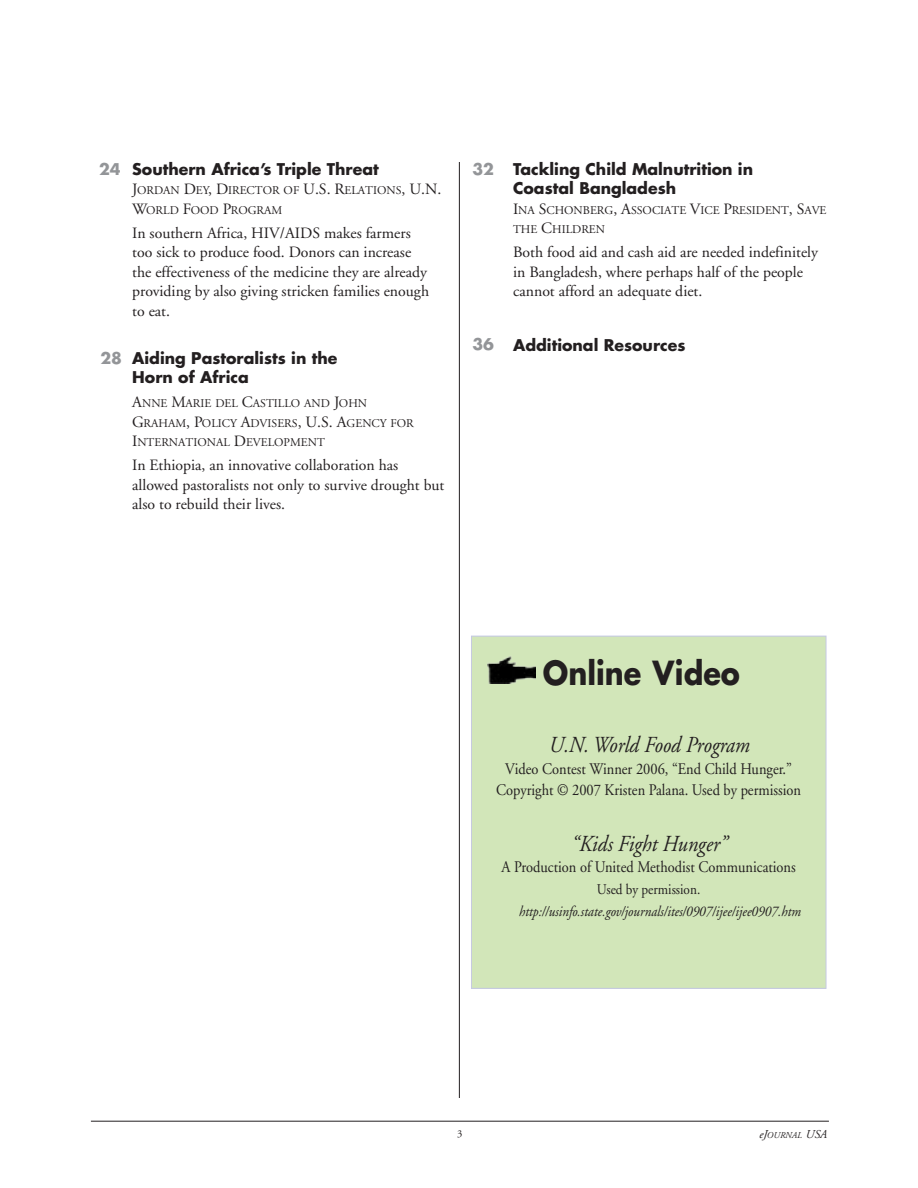
<style>
.page{position:relative;width:918px;height:1188px;background:#fff}
.page>*{position:absolute;margin:0;border:0;box-sizing:border-box;transform-origin:0 0}
.t1{font:700 32.4px "Futura";color:#231f20;scale:.89 1}
.t2{font:italic 22.95px "Adobe Garamond";color:#231f20;scale:.89 1}
.t3{font:16.2px "Adobe Garamond";color:#231f20;scale:.89 1}
.TOC_artical_info{font:15.75px/19.5px "Adobe Garamond";color:#231f20}
.TOC_artical_title{font:700 15.75px/19.5px "Futura";color:#231f20}
.TOC_artical_info-2{font:700 15.75px/19.5px "Futura";color:#231f20}
.t4{font:700 15.75px "Futura";color:#939598}
.t5{font:italic 14.85px "Adobe Garamond";color:#231f20;scale:.89 1}
.t6{font:14.85px "Adobe Garamond";color:#231f20;scale:.89 1}
.TOC_artical_info-3{font:11.85px/19.5px "Adobe Garamond";color:#231f20}
.t7{font:10.5px "Adobe Garamond";color:#231f20}
.t8{font:italic 9px "Adobe Garamond";color:#231f20}
.s1{font-size:15.75px}
.s2{font-size:12px}
</style>
<div class="page">
<hr style="left:91px;top:1121px;width:738px;height:1px;background:#231f20">
<hr style="left:459px;top:162px;width:1px;height:936px;background:#231f20">
<div style="left:471px;top:636px;width:355px;height:352px;background:#d2e6b9"></div>
<div style="left:471px;top:636px;width:356px;height:353px;border:1px solid #c5c8e4"></div>
<img style="left:488px;top:656px;width:48px;height:28px">
<p class="TOC_artical_title" style="left:132px;top:159px;width:248px">Southern Africa’s Triple Threat</p>
<p class="TOC_artical_info-3" style="left:132px;top:181px;width:311px"><span class="s1">J</span>ORDAN <span class="s1">D</span>EY<span class="s1">, D</span>IRECTOR OF <span class="s1">U.S. R</span>ELATIONS<span class="s1">, U.N.<br>W</span>ORLD <span class="s1">F</span>OOD <span class="s1">P</span>ROGRAM</p>
<p class="TOC_artical_info" style="left:132px;top:223px;width:298px">In southern Africa, HIV/AIDS makes farmers too sick to produce food. Donors can increase the effectiveness of the medicine they are already providing by also giving stricken families enough to eat.</p>
<p class="TOC_artical_info-2" style="left:132px;top:348px;width:207px">Aiding Pastoralists in the<br>Horn of Africa</p>
<p class="TOC_artical_info-3" style="left:132px;top:394px;width:283px"><span class="s1">A</span>NNE <span class="s1">M</span>ARIE DEL <span class="s1">C</span>ASTILLO AND <span class="s1">J</span>OHN<br><span class="s1">G</span>RAHAM<span class="s1">, P</span>OLICY <span class="s1">A</span>DVISERS<span class="s1">, U.S. A</span>GENCY FOR<br><span class="s1">I</span>NTERNATIONAL <span class="s1">D</span>EVELOPMENT</p>
<p class="TOC_artical_info" style="left:132px;top:456px;width:314px">In Ethiopia, an innovative collaboration has allowed pastoralists not only to survive drought but also to rebuild their lives.</p>
<p class="t4" style="left:99px;top:158px;width:23px">24</p>
<p class="t4" style="left:472px;top:158px;width:23px">32</p>
<p class="t4" style="left:472px;top:333px;width:23px">36</p>
<p class="t4" style="left:100px;top:347px;width:23px">28</p>
<p class="TOC_artical_title" style="left:513px;top:159px;width:242px">Tackling Child Malnutrition in<br>Coastal Bangladesh</p>
<p class="TOC_artical_info-3" style="left:513px;top:200px;width:315px"><span class="s1">I</span>NA <span class="s1">S</span>CHONBERG<span class="s1">, A</span>SSOCIATE <span class="s1">V</span>ICE <span class="s1">P</span>RESIDENT<span class="s1">, S</span>AVE<br>THE <span class="s1">C</span>HILDREN</p>
<p class="TOC_artical_info" style="left:513px;top:243px;width:306px">Both food aid and cash aid are needed indefinitely in Bangladesh, where perhaps half of the people cannot afford an adequate diet.</p>
<p class="TOC_artical_title" style="left:513px;top:335px;width:174px">Additional Resources</p>
<p class="t1" style="left:543px;top:650px;width:223px">Online Video</p>
<p class="t2" style="left:548px;top:733px;width:227px">U.N. World Food Program</p>
<p class="t3" style="left:505px;top:760px;width:324px">Video Contest Winner 2006, “End Child Hunger.”</p>
<p class="t3" style="left:496px;top:782px;width:344px">Copyright © 2007 Kristen Palana. Used by permission</p>
<p class="t2" style="left:571px;top:831px;width:176px">“Kids Fight Hunger”</p>
<p class="t3" style="left:501px;top:858px;width:332px">A Production of United Methodist Communications</p>
<p class="t6" style="left:597px;top:881px;width:118px">Used by permission.</p>
<p class="t5" style="left:519px;top:904px;width:318px">http://usinfo.state.gov/journals/ites/0907/ijee/ijee0907.htm</p>
<p class="t7" style="left:457px;top:1128px;width:7px">3</p>
<p class="t8" style="left:759px;top:1130px;width:70px"><span class="s2">eJ</span>OURNAL <span class="s2">USA</span></p>
</div>
